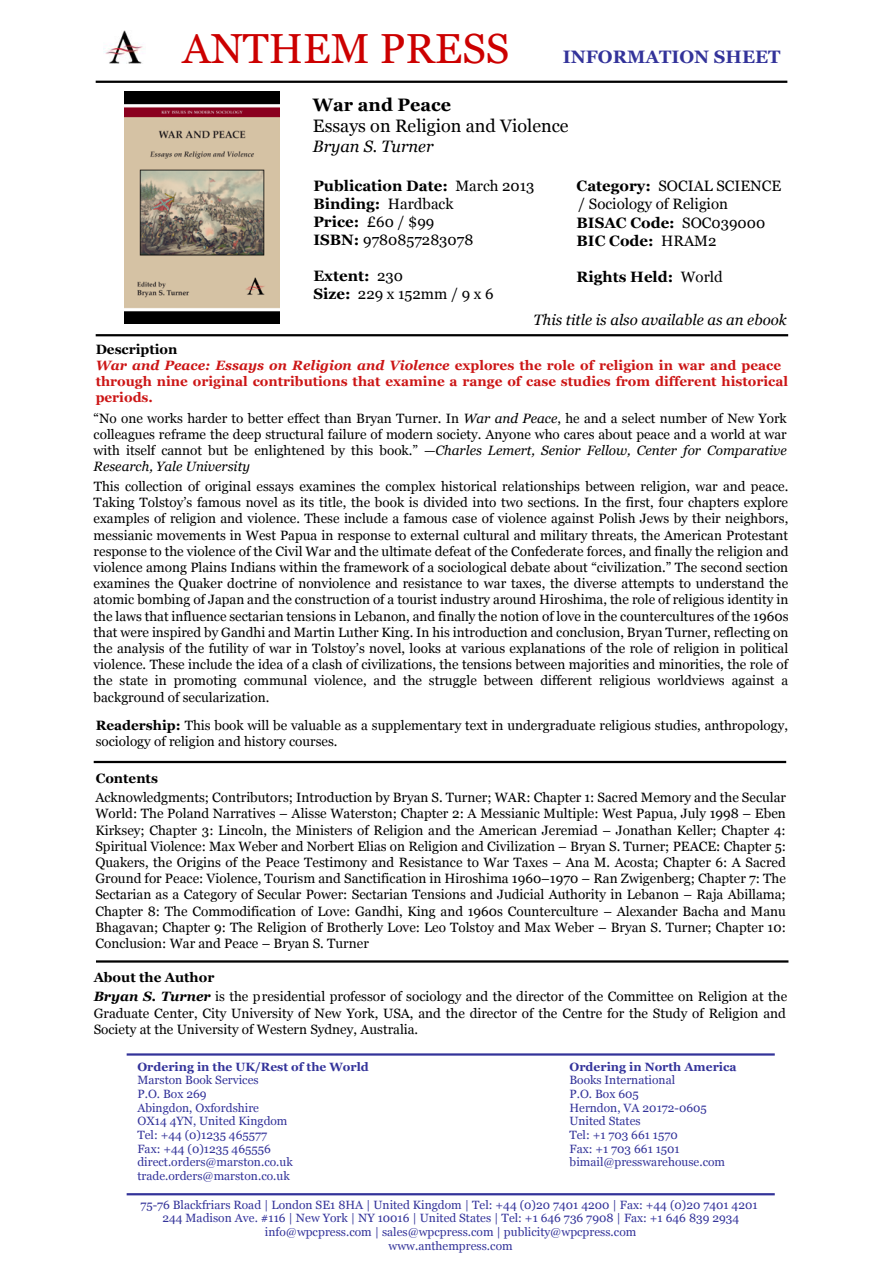
<style>
.page{position:relative;width:893px;height:1263px;background:#fff}
.page>*{position:absolute;margin:0;border:0;box-sizing:border-box;transform-origin:0 0}
.t1{font:42px "Georgia";color:#c00}
.t2{font:18px "Georgia";color:#000}
.t3{font:700 18px "Georgia";color:#33339a}
.t4{font:700 18px "Georgia";color:#000}
.t5{font:italic 16.5px "Georgia";color:#000}
.t6{font:15px/18px "Georgia";color:#000}
.t7{font:700 15px/18px "Georgia";color:#000}
.t8{font:italic 15px "Georgia";color:#000}
.t9{font:13.5px/16.2px "Georgia";color:#000}
.t10{font:700 13.5px/16.2px "Georgia";color:#cc1616}
.t11{font:700 13.5px "Georgia";color:#000}
.t12{font:12px/13.6px "Georgia";color:#33339a;text-align:center}
.t13{font:700 12px "Georgia";color:#33339a}
.s1{font-weight:700}
.s2{font-weight:400}
.s3{color:#000}
.s4{font-style:italic}
.s5{font-weight:700;font-style:italic}
</style>
<div class="page">
<hr style="left:96px;top:81px;width:691px;height:2px;background:#000">
<img style="left:103px;top:31px;width:41px;height:32px">
<hr style="left:96px;top:334px;width:692px;height:2px;background:#000">
<hr style="left:94px;top:761px;width:692px;height:2px;background:#000">
<hr style="left:127px;top:1053px;width:648px;height:3px;background:#339">
<hr style="left:127px;top:1193px;width:648px;height:2px;background:#339">
<img style="left:125px;top:91px;width:154px;height:233px">
<hr style="left:96px;top:960px;width:692px;height:3px;background:#000">
<h1 class="t1" style="left:183px;top:18px;width:328px">ANTHEM PRESS</h1>
<h2 class="t3" style="left:563px;top:43px;width:219px">INFORMATION SHEET</h2>
<h2 class="t4" style="left:313px;top:91px;width:140px">War and Peace</h2>
<h2 class="t2" style="left:313px;top:113px;width:257px">Essays on Religion and Violence</h2>
<p class="t5" style="left:313px;top:134px;width:122px">Bryan S. Turner</p>
<p class="t6" style="left:313px;top:176px;width:223px"><span class="s1">Publication Date:</span> March 2013<br><span class="s1">Binding:</span> Hardback<br><span class="s1">Price:</span> £60 / $99<br><span class="s1">ISBN:</span> 9780857283078</p>
<p class="t6" style="left:313px;top:266px;width:182px"><span class="s1">Extent:</span> 230<br><span class="s1">Size:</span> 229 x 152mm / 9 x 6</p>
<p class="t6" style="left:577px;top:176px;width:206px"><span class="s1">Category:</span> SOCIAL SCIENCE</p>
<p class="t7" style="left:577px;top:213px;width:190px">BISAC Code: <span class="s2">SOC039000<br></span>BIC Code: <span class="s2">HRAM2</span></p>
<p class="t7" style="left:577px;top:267px;width:148px">Rights Held: <span class="s2">World</span></p>
<p class="t6" style="left:578px;top:194px;width:151px">/ Sociology of Religion</p>
<p class="t8" style="left:534px;top:309px;width:255px">This title is also available as an ebook</p>
<p class="t10" style="left:96px;top:340px;width:694px"><span class="s3">Description<br></span><span class="s4">War and Peace: Essays on Religion and Violence</span> explores the role of religion in war and peace through nine original contributions that examine a range of case studies from different historical periods.</p>
<p class="t9" style="left:94px;top:409px;width:695px;text-align:justify">“No one works harder to better effect than Bryan Turner. In <span class="s4">War and Peace</span>, he and a select number of New York colleagues reframe the deep structural failure of modern society. Anyone who cares about peace and a world at war with itself cannot but be enlightened by this book.” —<span class="s4">Charles Lemert, Senior Fellow, Center for Comparative Research, Yale University</span></p>
<p class="t9" style="left:94px;top:478px;width:696px;text-align:justify">This collection of original essays examines the complex historical relationships between religion, war and peace.<br>Taking Tolstoy’s famous novel as its title, the book is divided into two sections. In the first, four chapters explore examples of religion and violence. These include a famous case of violence against Polish Jews by their neighbors, messianic movements in West Papua in response to external cultural and military threats, the American Protestant response to the violence of the Civil War and the ultimate defeat of the Confederate forces, and finally the religion and violence among Plains Indians within the framework of a sociological debate about “civilization.” The second section examines the Quaker doctrine of nonviolence and resistance to war taxes, the diverse attempts to understand the atomic bombing of Japan and the construction of a tourist industry around Hiroshima, the role of religious identity in the laws that influence sectarian tensions in Lebanon, and finally the notion of love in the countercultures of the 1960s that were inspired by Gandhi and Martin Luther King. In his introduction and conclusion, Bryan Turner, reflecting on the analysis of the futility of war in Tolstoy’s novel, looks at various explanations of the role of religion in political violence. These include the idea of a clash of civilizations, the tensions between majorities and minorities, the role of the state in promoting communal violence, and the struggle between different religious worldviews against a background of secularization.</p>
<p class="t9" style="left:96px;top:717px;width:694px"><span class="s1">Readership:</span> This book will be valuable as a supplementary text in undergraduate religious studies, anthropology, sociology of religion and history courses.</p>
<p class="t11" style="left:96px;top:768px;width:64px">Contents</p>
<p class="t9" style="left:95px;top:789px;width:692px;text-align:justify">Acknowledgments; Contributors; Introduction by Bryan S. Turner; WAR: Chapter 1: Sacred Memory and the Secular World: The Poland Narratives – Alisse Waterston; Chapter 2: A Messianic Multiple: West Papua, July 1998 – Eben Kirksey; Chapter 3: Lincoln, the Ministers of Religion and the American Jeremiad – Jonathan Keller; Chapter 4:<br>Spiritual Violence: Max Weber and Norbert Elias on Religion and Civilization – Bryan S. Turner; PEACE: Chapter 5:<br>Quakers, the Origins of the Peace Testimony and Resistance to War Taxes – Ana M. Acosta; Chapter 6: A Sacred Ground for Peace: Violence, Tourism and Sanctification in Hiroshima 1960–1970 – Ran Zwigenberg; Chapter 7: The Sectarian as a Category of Secular Power: Sectarian Tensions and Judicial Authority in Lebanon – Raja Abillama; Chapter 8: The Commodification of Love: Gandhi, King and 1960s Counterculture – Alexander Bacha and Manu Bhagavan; Chapter 9: The Religion of Brotherly Love: Leo Tolstoy and Max Weber – Bryan S. Turner; Chapter 10:<br>Conclusion: War and Peace – Bryan S. Turner</p>
<p class="t9" style="left:94px;top:967px;width:695px;line-height:19.2px"><span class="s1">About the Author<br></span><span class="s5">Bryan S. Turner</span> is the presidential professor of sociology and the director of the Committee on Religion at the</p>
<p class="t9" style="left:94px;top:1004px;width:694px">Graduate Center, City University of New York, USA, and the director of the Centre for the Study of Religion and<br>Society at the University of Western Sydney, Australia.</p>
<p class="t13" style="left:137px;top:1058px;width:233px">Ordering in the UK/Rest of the World</p>
<p class="t13" style="left:569px;top:1058px;width:169px">Ordering in North America</p>
<p class="t12" style="left:137px;top:1073px;width:123px">Marston Book Services</p>
<p class="t12" style="left:569px;top:1073px;width:107px">Books International</p>
<p class="t12" style="left:137px;top:1087px;width:71px">P.O. Box 269</p>
<p class="t12" style="left:569px;top:1087px;width:71px">P.O. Box 605</p>
<p class="t12" style="left:137px;top:1100px;width:123px">Abingdon, Oxfordshire</p>
<p class="t12" style="left:569px;top:1100px;width:139px">Herndon, VA 20172-0605</p>
<p class="t12" style="left:137px;top:1114px;width:152px">OX14 4YN, United Kingdom</p>
<p class="t12" style="left:569px;top:1114px;width:73px">United States</p>
<p class="t12" style="left:137px;top:1127px;width:131px">Tel: +44 (0)1235 465577</p>
<p class="t12" style="left:569px;top:1127px;width:110px">Tel: +1 703 661 1570</p>
<p class="t12" style="left:137px;top:1141px;width:135px">Fax: +44 (0)1235 465556</p>
<p class="t12" style="left:569px;top:1141px;width:112px">Fax: +1 703 661 1501</p>
<p class="t12" style="left:137px;top:1155px;width:157px">direct.orders@marston.co.uk</p>
<p class="t12" style="left:570px;top:1155px;width:157px">bimail@presswarehouse.com</p>
<p class="t12" style="left:137px;top:1168px;width:154px">trade.orders@marston.co.uk</p>
<p class="t12" style="left:140px;top:1197px;width:619px">75-76 Blackfriars Road | London SE1 8HA | United Kingdom | Tel: +44 (0)20 7401 4200 | Fax: +44 (0)20 7401 4201<br>244 Madison Ave. #116 | New York | NY 10016 | United States | Tel: +1 646 736 7908 | Fax: +1 646 839 2934 info@wpcpress.com | sales@wpcpress.com | publicity@wpcpress.com<br>www.anthempress.com</p>
</div>
